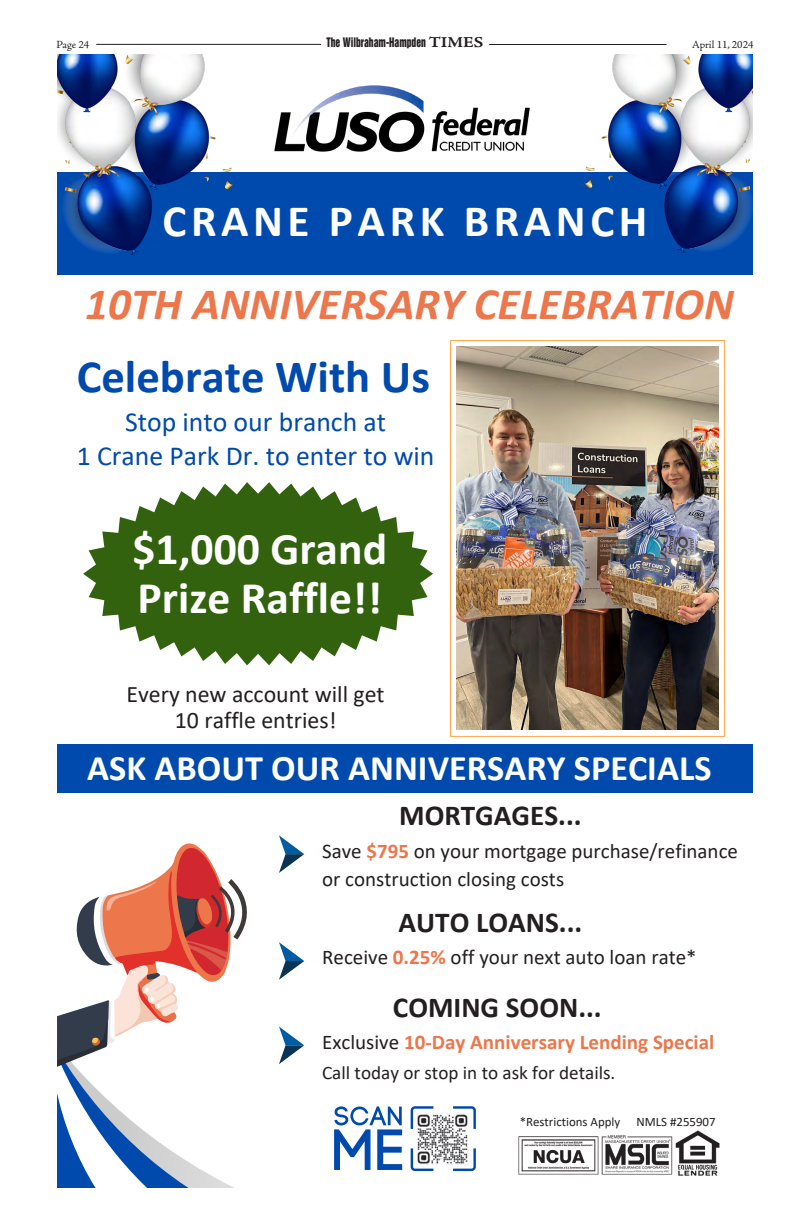
<style>
.page{position:relative;width:810px;height:1224px;background:#fff}
.page>*{position:absolute;margin:0;border:0;box-sizing:border-box;transform-origin:0 0}
.t1{font:700 46.4px "Calibri";color:#004aad}
.t2{font:700 45.4px/48.7px "Calibri";color:#fff}
.t3{font:italic 700 45px "Calibri";color:#ed764b}
.t4{font:700 45px "Calibri";letter-spacing:.1em;color:#fff}
.t5{font:700 36px "Calibri";color:#fff}
.t6{font:700 29px "Calibri";color:#231f20}
.t7{font:27.6px/33.2px "Calibri";color:#004aad;text-align:center}
.t8{font:23.7px/25.8px "Calibri";color:#231f20;text-align:center}
.t9{font:700 20.9px "Calibri";color:#ed764b}
.t10{font:20.9px "Calibri";color:#231f20}
.t11{font:20.8px/28.8px "Calibri";color:#231f20}
.t12{font:19px "Calibri";color:#231f20}
.t13{font:12.8px "Calibri";color:#231f20}
.t14{font:12px "Helvetica Inserat LT Std";color:#231f20;scale:.8 1}
.t15{font:11px "Adobe Jenson Pro";color:#231f20}
.s1{font-family:"Adobe Jenson Pro Bold Capt";font-size:15px}
.s2{font-weight:700;color:#ed764b}
.s3{font-weight:400;color:#231f20}
</style>
<div class="page">
<hr style="left:96px;top:44px;width:225px;height:1px;background:#231f20">
<hr style="left:489px;top:44px;width:178px;height:1px;background:#231f20">
<img style="left:277px;top:85px;width:253px;height:68px">
<svg style="left:450px;top:340px;width:275px;height:397px"></svg>
<img style="left:457px;top:347px;width:261px;height:383px">
<img style="left:518px;top:1130px;width:202px;height:46px">
<div style="left:57px;top:744px;width:696px;height:49px;background:#004aad"></div>
<svg style="left:57px;top:843px;width:190px;height:345px"></svg>
<svg style="left:411px;top:1106px;width:65px;height:65px"></svg>
<svg style="left:334px;top:1106px;width:68px;height:64px"></svg>
<img style="left:417px;top:1113px;width:51px;height:51px">
<div style="left:57px;top:172px;width:696px;height:103px;background:#004aad"></div>
<img style="left:584px;top:54px;width:169px;height:199px">
<img style="left:57px;top:54px;width:220px;height:200px">
<svg style="left:279px;top:835px;width:25px;height:38px"></svg>
<svg style="left:279px;top:942px;width:25px;height:38px"></svg>
<svg style="left:279px;top:1027px;width:25px;height:37px"></svg>
<svg style="left:83px;top:482px;width:350px;height:183px;fill:#32620e"></svg>
<p class="t15" style="left:56px;top:38px;width:34px">Page 24</p>
<p class="t14" style="left:327px;top:35px;width:198px">The Wilbraham-Hampden <span class="s1">TIMES</span></p>
<p class="t15" style="left:692px;top:38px;width:63px">April 11, 2024</p>
<p class="t4" style="left:162px;top:190px;width:487px">CRANE PARK BRANCH</p>
<p class="t3" style="left:85px;top:273px;width:650px">10TH ANNIVERSARY CELEBRATION</p>
<p class="t1" style="left:77px;top:344px;width:355px">Celebrate With Us</p>
<p class="t7" style="left:77px;top:405px;width:359px">Stop into our branch at<br>1 Crane Park Dr. to enter to win</p>
<p class="t2" style="left:132px;top:524px;width:256px">$1,000 Grand<br>Prize Raffle!!</p>
<p class="t8" style="left:127px;top:681px;width:260px">Every new account will get<br>10 raffle entries!</p>
<p class="t5" style="left:87px;top:743px;width:626px">ASK ABOUT OUR ANNIVERSARY SPECIALS</p>
<p class="t6" style="left:399px;top:795px;width:184px">MORTGAGES...</p>
<p class="t11" style="left:322px;top:836px;width:417px">Save <span class="s2">$795</span> on your mortgage purchase/refinance or construction closing costs</p>
<p class="t6" style="left:399px;top:902px;width:185px">AUTO LOANS...</p>
<p class="t10" style="left:322px;top:943px;width:376px">Receive <span class="s2">0.25%</span> off your next auto loan rate*</p>
<p class="t6" style="left:393px;top:987px;width:210px">COMING SOON...</p>
<p class="t9" style="left:322px;top:1028px;width:394px"><span class="s3">Exclusive</span> 10-Day Anniversary Lending Special</p>
<p class="t12" style="left:322px;top:1059px;width:295px">Call today or stop in to ask for details.</p>
<p class="t13" style="left:520px;top:1113px;width:102px">*Restrictions Apply</p>
<p class="t13" style="left:637px;top:1113px;width:81px">NMLS #255907</p>
</div>
